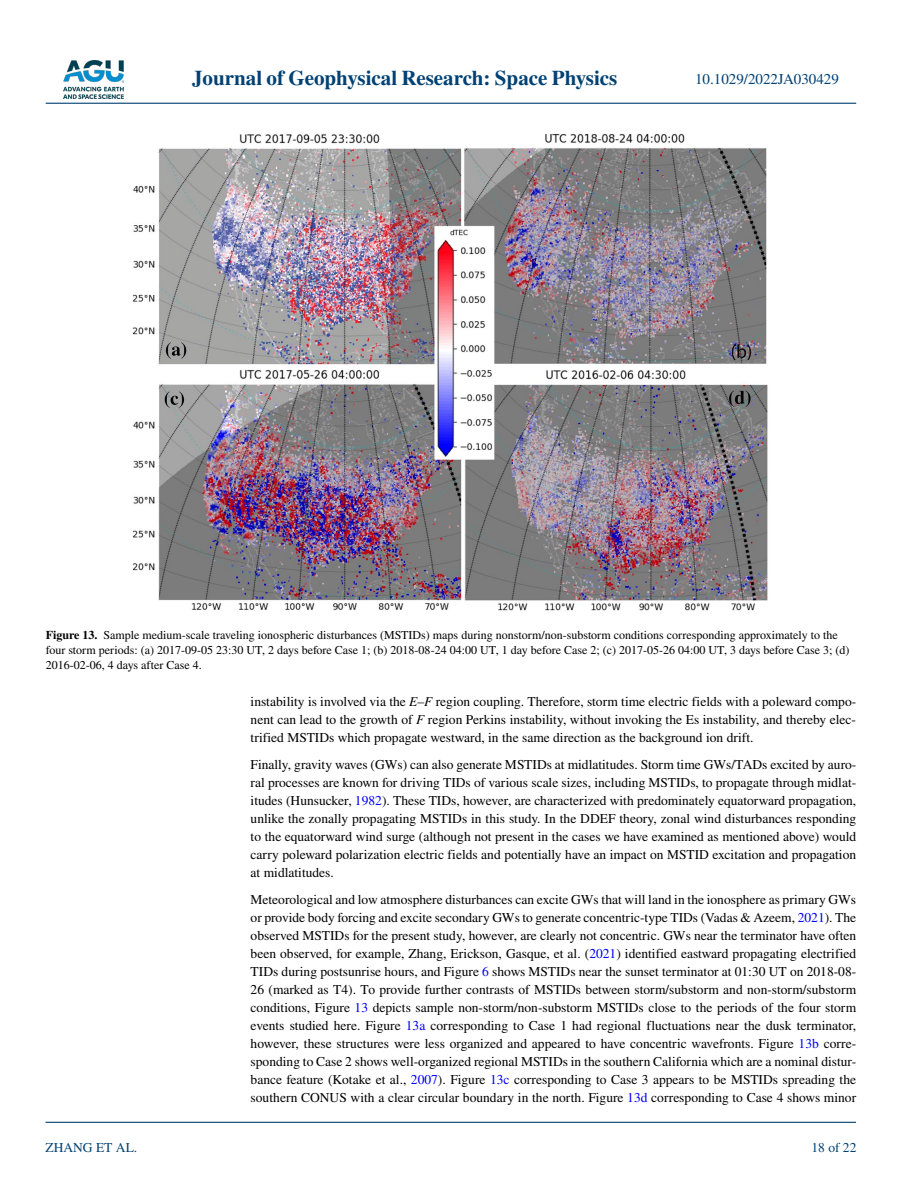
<style>
.page{position:relative;width:902px;height:1183px;background:#fff}
.page>*{position:absolute;margin:0;border:0;box-sizing:border-box;transform-origin:0 0}
.t1{font:700 21px "STIX";color:#004174}
.t2{font:15px "STIX";color:#004174}
.t3{font:13.5px/18px "STIX";color:#000;text-align:justify}
.t4{font:13.5px "STIX";color:#004174}
.t5{font:12px/15px "STIX";color:#000}
.s1{font-weight:700}
.s2{font-style:italic}
.s3{color:#00f}
</style>
<div class="page">
<img style="left:63px;top:60px;width:60px;height:39px">
<hr style="left:46px;top:103px;width:810px;height:1px;background:#004174">
<hr style="left:45px;top:1121px;width:810px;height:1px;background:#004174">
<img style="left:132px;top:134px;width:636px;height:476px">
<h1 class="t1" style="left:192px;top:66px;width:427px">Journal of Geophysical Research: Space Physics</h1>
<p class="t2" style="left:695px;top:69px;width:145px">10.1029/2022JA030429</p>
<p class="t5" style="left:46px;top:628px;width:805px"><span class="s1">Figure 13.</span> Sample medium-scale traveling ionospheric disturbances (MSTIDs) maps during nonstorm/non-substorm conditions corresponding approximately to the four storm periods: (a) 2017-09-05 23:30 UT, 2 days before Case 1; (b) 2018-08-24 04:00 UT, 1 day before Case 2; (c) 2017-05-26 04:00 UT, 3 days before Case 3; (d)<br>2016-02-06, 4 days after Case 4.</p>
<p class="t4" style="left:45px;top:1138px;width:93px">ZHANG ET AL.</p>
<p class="t3" style="left:250px;top:693px;width:607px">instability is involved via the <span class="s2">E</span>–<span class="s2">F</span> region coupling. Therefore, storm time electric fields with a poleward compo&shy;nent can lead to the growth of <span class="s2">F</span> region Perkins instability, without invoking the Es instability, and thereby elec&shy;trified MSTIDs which propagate westward, in the same direction as the background ion drift.</p>
<p class="t3" style="left:250px;top:756px;width:607px">Finally, gravity waves (GWs) can also generate MSTIDs at midlatitudes. Storm time GWs/TADs excited by auro&shy;ral processes are known for driving TIDs of various scale sizes, including MSTIDs, to propagate through midlat&shy;itudes (Hunsucker, <span class="s3">1982</span>). These TIDs, however, are characterized with predominately equatorward propagation, unlike the zonally propagating MSTIDs in this study. In the DDEF theory, zonal wind disturbances responding to the equatorward wind surge (although not present in the cases we have examined as mentioned above) would carry poleward polarization electric fields and potentially have an impact on MSTID excitation and propagation at midlatitudes.</p>
<p class="t3" style="left:250px;top:891px;width:607px">Meteorological and low atmosphere disturbances can excite GWs that will land in the ionosphere as primary GWs or provide body forcing and excite secondary GWs to generate concentric-type TIDs (Vadas &amp; Azeem, <span class="s3">2021</span>). The observed MSTIDs for the present study, however, are clearly not concentric. GWs near the terminator have often been observed, for example, Zhang, Erickson, Gasque, et al. (<span class="s3">2021</span>) identified eastward propagating electrified TIDs during postsunrise hours, and Figure <span class="s3">6</span> shows MSTIDs near the sunset terminator at 01:30 UT on 2018-08- 26 (marked as T4). To provide further contrasts of MSTIDs between storm/substorm and non-storm/substorm conditions, Figure <span class="s3">13</span> depicts sample non-storm/non-substorm MSTIDs close to the periods of the four storm events studied here. Figure <span class="s3">13a</span> corresponding to Case 1 had regional fluctuations near the dusk terminator, however, these structures were less organized and appeared to have concentric wavefronts. Figure <span class="s3">13b</span> corre&shy;sponding to Case 2 shows well-organized regional MSTIDs in the southern California which are a nominal distur&shy;bance feature (Kotake et al., <span class="s3">2007</span>). Figure <span class="s3">13c</span> corresponding to Case 3 appears to be MSTIDs spreading the southern CONUS with a clear circular boundary in the north. Figure <span class="s3">13d</span> corresponding to Case 4 shows minor</p>
<p class="t4" style="left:811px;top:1138px;width:46px">18 of 22</p>
</div>
